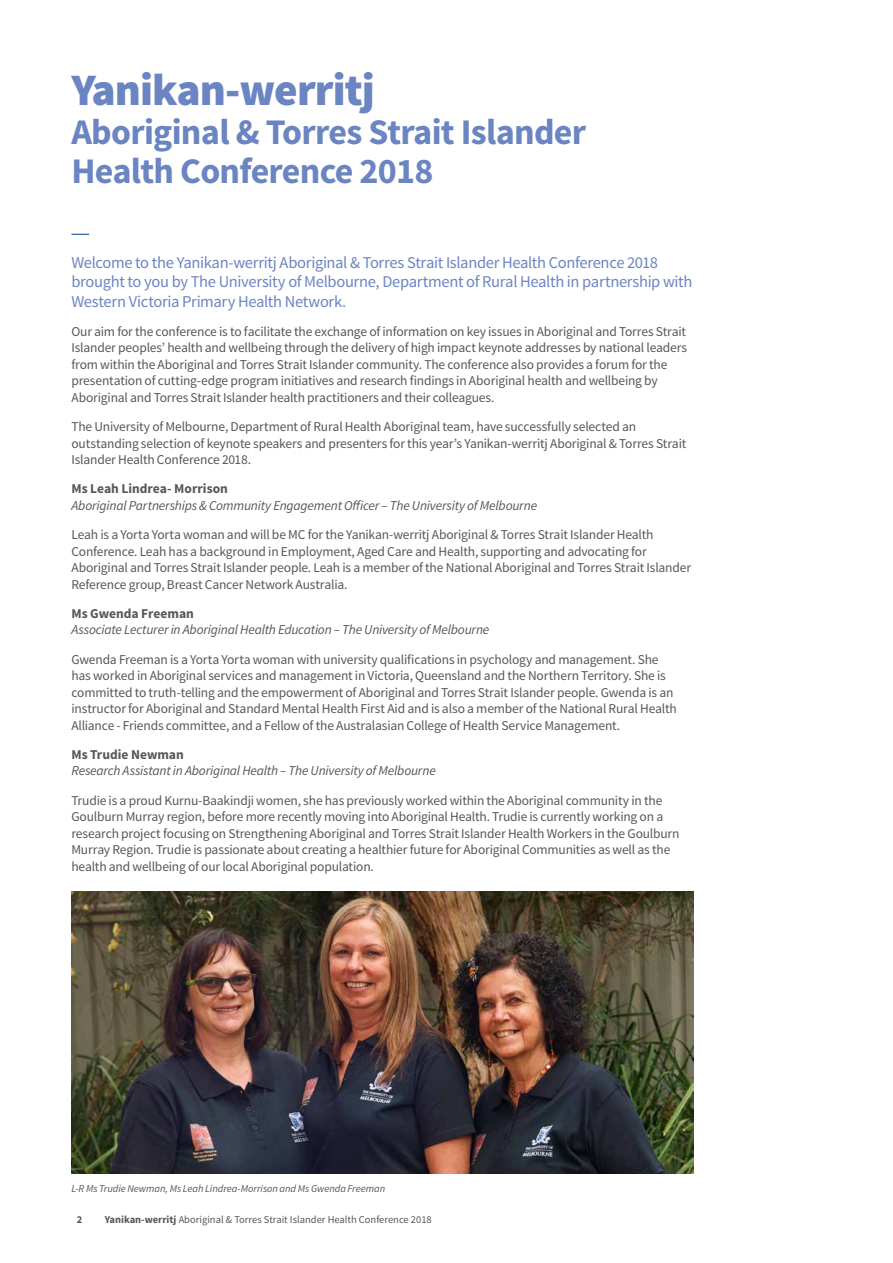
<style>
.page{position:relative;width:893px;height:1263px;background:#fff}
.page>*{position:absolute;margin:0;border:0;box-sizing:border-box;transform-origin:0 0}
.t1{font:900 45px "Source Sans Pro";letter-spacing:-.02em;color:#6b84c2}
.t2{font:700 36px/39px "Source Sans Pro";letter-spacing:-.02em;color:#6b84c2}
.t3{font:16.5px/19.5px "Source Sans Pro";letter-spacing:-.02em;color:#6b84c2}
.t4{font:13.5px/16.5px "Source Sans Pro";letter-spacing:-.015em;color:#575756}
.t5{font:italic 13.5px "Source Sans Pro";letter-spacing:-.015em;color:#575756}
.t6{font:700 13.5px "Source Sans Pro";color:#575756}
.t7{font:10.5px "Source Sans Pro";color:#575756}
.t8{font:italic 10.5px "Source Sans Pro";letter-spacing:-.005em;color:#575756}
.t9{font:700 10.5px "Source Sans Pro";color:#575756}
.s1{font-weight:700}
</style>
<div class="page">
<svg style="left:71px;top:234px;width:18px;height:1px"></svg>
<img style="left:71px;top:891px;width:623px;height:283px">
<h1 class="t1" style="left:71px;top:61px;width:305px">Yanikan-werritj</h1>
<h2 class="t2" style="left:71px;top:114px;width:516px">Aboriginal &amp; Torres Strait Islander<br>Health Conference 2018</h2>
<p class="t3" style="left:71px;top:253px;width:623px">Welcome to the Yanikan-werritj Aboriginal &amp; Torres Strait Islander Health Conference 2018 brought to you by The University of Melbourne, Department of Rural Health in partnership with<br>Western Victoria Primary Health Network.</p>
<p class="t4" style="left:71px;top:323px;width:617px">Our aim for the conference is to facilitate the exchange of information on key issues in Aboriginal and Torres Strait Islander peoples’ health and wellbeing through the delivery of high impact keynote addresses by national leaders from within the Aboriginal and Torres Strait Islander community. The conference also provides a forum for the presentation of cutting-edge program initiatives and research findings in Aboriginal health and wellbeing by Aboriginal and Torres Strait Islander health practitioners and their colleagues.</p>
<p class="t4" style="left:71px;top:418px;width:616px">The University of Melbourne, Department of Rural Health Aboriginal team, have successfully selected an outstanding selection of keynote speakers and presenters for this year’s Yanikan-werritj Aboriginal &amp; Torres Strait<br>Islander Health Conference 2018.</p>
<p class="t6" style="left:71px;top:480px;width:158px">Ms Leah Lindrea- Morrison</p>
<p class="t5" style="left:71px;top:497px;width:467px">Aboriginal Partnerships &amp; Community Engagement Officer – The University of Melbourne</p>
<p class="t4" style="left:71px;top:526px;width:621px">Leah is a Yorta Yorta woman and will be MC for the Yanikan-werritj Aboriginal &amp; Torres Strait Islander Health Conference. Leah has a background in Employment, Aged Care and Health, supporting and advocating for Aboriginal and Torres Strait Islander people. Leah is a member of the National Aboriginal and Torres Strait Islander Reference group, Breast Cancer Network Australia.</p>
<p class="t6" style="left:71px;top:605px;width:124px">Ms Gwenda Freeman</p>
<p class="t5" style="left:71px;top:621px;width:419px">Associate Lecturer in Aboriginal Health Education – The University of Melbourne</p>
<p class="t4" style="left:71px;top:651px;width:607px">Gwenda Freeman is a Yorta Yorta woman with university qualifications in psychology and management. She has worked in Aboriginal services and management in Victoria, Queensland and the Northern Territory. She is committed to truth-telling and the empowerment of Aboriginal and Torres Strait Islander people. Gwenda is an instructor for Aboriginal and Standard Mental Health First Aid and is also a member of the National Rural Health Alliance - Friends committee, and a Fellow of the Australasian College of Health Service Management.</p>
<p class="t6" style="left:71px;top:746px;width:114px">Ms Trudie Newman</p>
<p class="t5" style="left:71px;top:762px;width:366px">Research Assistant in Aboriginal Health – The University of Melbourne</p>
<p class="t4" style="left:71px;top:792px;width:610px">Trudie is a proud Kurnu-Baakindji women, she has previously worked within the Aboriginal community in the Goulburn Murray region, before more recently moving into Aboriginal Health. Trudie is currently working on a research project focusing on Strengthening Aboriginal and Torres Strait Islander Health Workers in the Goulburn Murray Region. Trudie is passionate about creating a healthier future for Aboriginal Communities as well as the health and wellbeing of our local Aboriginal population.</p>
<p class="t8" style="left:71px;top:1181px;width:315px">L-R Ms Trudie Newman, Ms Leah Lindrea-Morrison and Ms Gwenda Freeman</p>
<p class="t9" style="left:77px;top:1213px;width:7px">2</p>
<p class="t7" style="left:105px;top:1213px;width:328px"><span class="s1">Yanikan-werritj</span> Aboriginal &amp; Torres Strait Islander Health Conference 2018</p>
</div>
